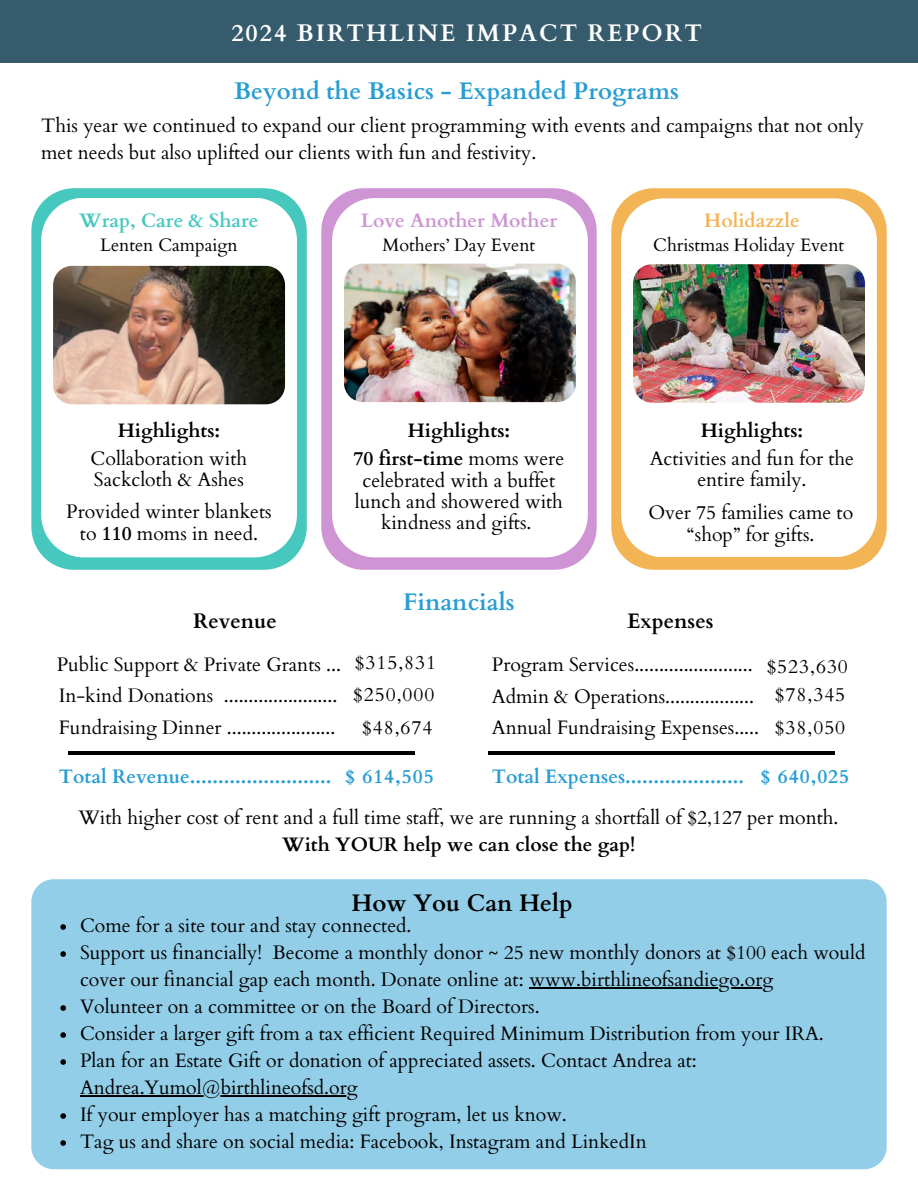
<style>
.page{position:relative;width:918px;height:1188px;background:#fff}
.page>*{position:absolute;margin:0;border:0;box-sizing:border-box;transform-origin:0 0}
.t1{font:700 24px "Cardo";color:#289dd2}
.t2{font:700 24px "Cardo";letter-spacing:.08em;color:#fff}
.t3{font:24px "Cardo";letter-spacing:.08em;color:#fff}
.t4{font:700 24px "Cardo";color:#000}
.t5{font:700 21px "Cardo";color:#000}
.t6{font:19.5px/21.3px "Cardo";color:#000}
.t7{font:700 19.5px "Cardo";color:#289dd2}
.t8{font:700 19.5px "Cardo";color:#000}
.t9{font:700 19.5px "Cardo";color:#cf94d4}
.t10{font:700 19.5px "Cardo";color:#47c8bf}
.t11{font:700 19.5px "Cardo";color:#f3b456}
.t12{font:18px "Cardo";color:#000}
.s1{font-weight:700}
</style>
<div class="page">
<div style="left:0;top:0;width:918px;height:63px;background:#365b6d"></div>
<svg style="left:31px;top:188px;width:276px;height:382px;fill:#47c8bf"></svg>
<svg style="left:321px;top:188px;width:276px;height:382px;fill:#cf94d4"></svg>
<svg style="left:611px;top:188px;width:276px;height:382px;fill:#f3b456"></svg>
<svg style="left:41px;top:198px;width:256px;height:359px"></svg>
<img style="left:53px;top:266px;width:232px;height:138px">
<svg style="left:332px;top:198px;width:256px;height:359px"></svg>
<img style="left:344px;top:264px;width:232px;height:138px">
<svg style="left:621px;top:198px;width:256px;height:359px"></svg>
<img style="left:633px;top:264px;width:232px;height:139px">
<hr style="left:69px;top:752px;width:346px;height:3px;background:#000">
<hr style="left:488px;top:752px;width:347px;height:3px;background:#000">
<div style="left:31px;top:879px;width:856px;height:290px;background:#93cee8;border-radius:22px"></div>
<svg style="left:60px;top:924px;width:6px;height:6px"></svg>
<svg style="left:60px;top:951px;width:6px;height:6px"></svg>
<hr style="left:529px;top:987px;width:245px;height:1px;background:#000">
<svg style="left:60px;top:1005px;width:6px;height:6px"></svg>
<svg style="left:60px;top:1032px;width:6px;height:6px"></svg>
<svg style="left:60px;top:1059px;width:6px;height:6px"></svg>
<hr style="left:80px;top:1095px;width:278px;height:1px;background:#000">
<svg style="left:60px;top:1113px;width:6px;height:6px"></svg>
<svg style="left:60px;top:1140px;width:6px;height:6px"></svg>
<h2 class="t3" style="left:282px;top:16px;width:356px">LOVE ANOTHER MOTHER</h2>
<p class="t1" style="left:234px;top:75px;width:447px">Beyond the Basics - Expanded Programs</p>
<p class="t6" style="left:41px;top:112px;width:825px;line-height:27px">This year we continued to expand our client programming with events and campaigns that not only met needs but also uplifted our clients with fun and festivity.</p>
<h4 class="t2" style="left:231px;top:17px;width:472px">2024 BIRTHLINE IMPAC REPORT</h4>
<h4 class="t10" style="left:79px;top:207px;width:181px">Wrap, Care &amp; Share</h4>
<h5 class="t9" style="left:361px;top:207px;width:198px">Love Another Mother</h5>
<h5 class="t11" style="left:704px;top:208px;width:97px">Holidazzle</h5>
<p class="t12" style="left:100px;top:233px;width:139px">Lenten Campaign</p>
<p class="t12" style="left:383px;top:233px;width:154px">Mothers’ Day Event</p>
<p class="t12" style="left:653px;top:233px;width:193px">Christmas Holiday Event</p>
<h5 class="t8" style="left:118px;top:418px;width:104px">Highlights:</h5>
<h4 class="t8" style="left:408px;top:418px;width:104px">Highlights:</h4>
<h4 class="t6" style="left:91px;top:448px;width:158px">Collaboration with<br>Sackcloth &amp; Ashes</h4>
<p class="t6" style="left:66px;top:501px;width:207px;text-align:center">Provided winter blankets to <span class="s1">110</span> moms in need.</p>
<p class="t6" style="left:354px;top:449px;width:212px;text-align:center"><span class="s1">70 first-time</span> moms were celebrated with a buffet lunch and showered with kindness and gifts.</p>
<h4 class="t1" style="left:403px;top:586px;width:113px">Financials</h4>
<p class="t8" style="left:701px;top:417px;width:104px">Highlights:</p>
<h4 class="t6" style="left:650px;top:448px;width:206px;text-align:center">Activities and fun for the entire family.</h4>
<p class="t6" style="left:648px;top:503px;width:206px;text-align:center">Over 75 families came to “shop” for gifts.</p>
<p class="t5" style="left:193px;top:607px;width:85px">Revenue</p>
<h5 class="t6" style="left:57px;top:655px;width:286px">Public Support &amp; Private Grants ...</h5>
<h4 class="t6" style="left:355px;top:652px;width:83px">$315,831</h4>
<h5 class="t5" style="left:627px;top:607px;width:88px">Expenses</h5>
<h5 class="t6" style="left:492px;top:655px;width:262px">Program Services........................</h5>
<h5 class="t6" style="left:766px;top:656px;width:83px">$523,630</h5>
<h5 class="t6" style="left:59px;top:685px;width:280px">In-kind Donations .......................</h5>
<p class="t6" style="left:353px;top:684px;width:83px">$250,000</p>
<h3 class="t6" style="left:59px;top:718px;width:278px">Fundraising Dinner ......................</h3>
<h4 class="t6" style="left:362px;top:718px;width:72px">$48,674</h4>
<h5 class="t6" style="left:492px;top:686px;width:264px">Admin &amp; Operations..................</h5>
<h5 class="t6" style="left:492px;top:718px;width:269px">Annual Fundraising Expenses.....</h5>
<h5 class="t6" style="left:775px;top:684px;width:72px">$78,345</h5>
<h5 class="t6" style="left:775px;top:718px;width:72px">$38,050</h5>
<h5 class="t7" style="left:59px;top:763px;width:274px">Total Revenue.........................</h5>
<h5 class="t7" style="left:345px;top:763px;width:90px">$ 614,505</h5>
<h5 class="t7" style="left:492px;top:763px;width:254px">Total Expenses.....................</h5>
<h5 class="t7" style="left:761px;top:763px;width:90px">$ 640,025</h5>
<p class="t6" style="left:78px;top:804px;width:762px;line-height:27px;text-align:center">With higher cost of rent and a full time staff, we are running a shortfall of $2,127 per month.<br><span class="s1">With YOUR help we can close the gap!</span></p>
<h4 class="t4" style="left:351px;top:887px;width:223px">How You Can Help</h4>
<h4 class="t6" style="left:80px;top:915px;width:333px">Come for a site tour and stay connected.</h4>
<h4 class="t6" style="left:80px;top:939px;width:787px;line-height:27px">Support us financially! Become a monthly donor ~ 25 new monthly donors at $100 each would cover our financial gap each month. Donate online at: www.birthlineofsandiego.org</h4>
<h4 class="t6" style="left:80px;top:993px;width:745px;line-height:27px">Volunteer on a committee or on the Board of Directors.<br>Consider a larger gift from a tax efficient Required Minimum Distribution from your IRA.<br>Plan for an Estate Gift or donation of appreciated assets. Contact Andrea at:</h4>
<h5 class="t6" style="left:80px;top:1074px;width:488px;line-height:27px">Andrea.Yumol@birthlineofsd.org<br>If your employer has a matching gift program, let us know.</h5>
<h3 class="t6" style="left:80px;top:1131px;width:568px">Tag us and share on social media: Facebook, Instagram and LinkedIn</h3>
</div>
